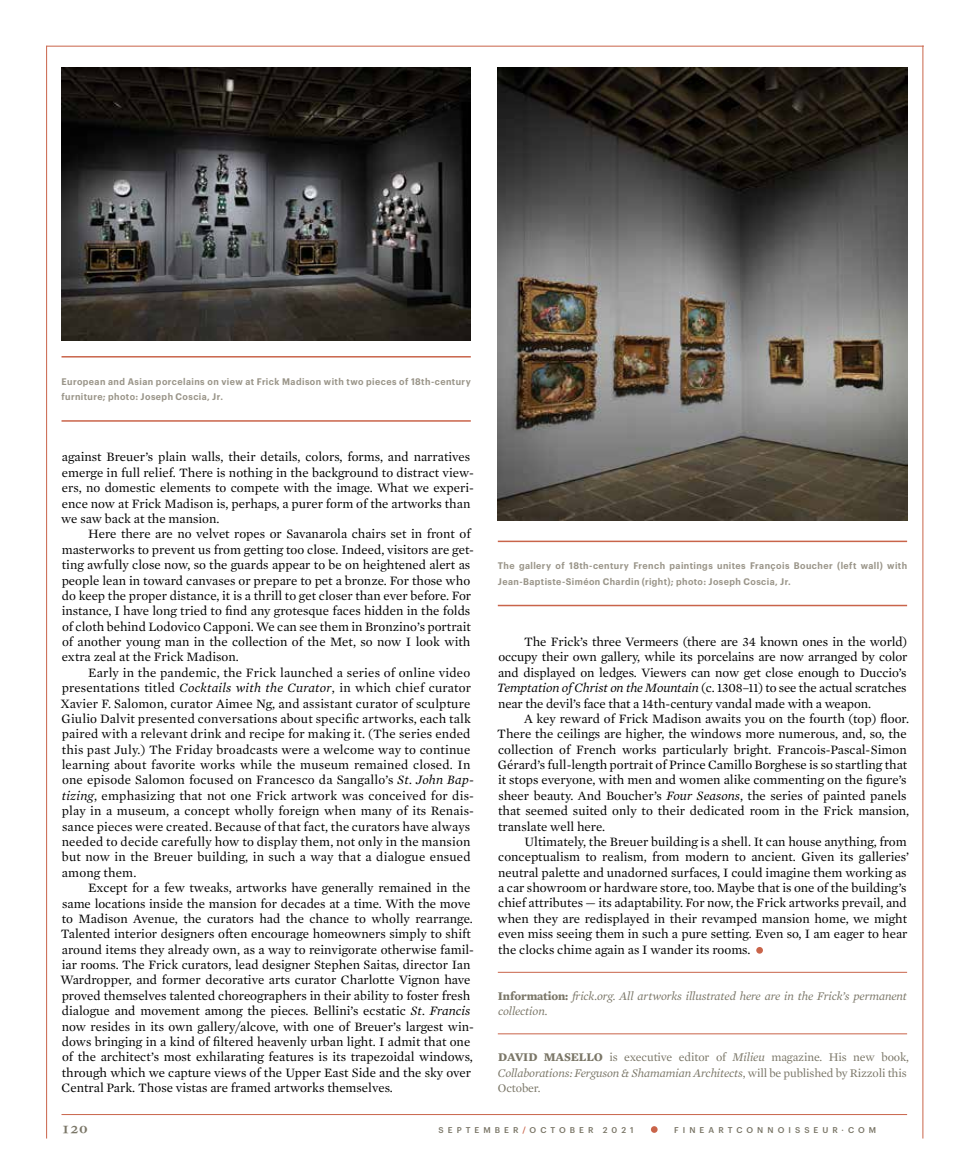
<style>
.page{position:relative;width:972px;height:1175px;background:#fff}
.page>*{position:absolute;margin:0;border:0;box-sizing:border-box;transform-origin:0 0}
.t1{font:700 16.5px "Caslon Classico";color:#7a7667}
.t2{font:13.05px/15.3px "Mercury Text G1";color:#000}
.t3{font:12px/15.3px "Mercury Text G1";letter-spacing:-.01em;color:#7a7667}
.t4{font:italic 12px/15.3px "Mercury Text G1";letter-spacing:-.01em;color:#7a7667}
.t5{font:600 9.3px/15.3px "Graphik Narrow";letter-spacing:.045em;color:#9a9589}
.t6{font:500 8.25px "Graphik";letter-spacing:.49em;color:#7a7667}
.s1{font-style:italic}
.s2{font-weight:700;font-style:normal}
.s3{font-weight:700}
.s4{color:#c9644a}
</style>
<div class="page">
<hr style="left:62px;top:1114px;width:845px;height:1px;background:#c9644a">
<hr style="left:47px;top:46px;width:877px;height:1px;background:#c9644a">
<hr style="left:46px;top:46px;width:1px;height:1092px;background:#c9644a">
<hr style="left:922px;top:46px;width:1px;height:1092px;background:#c9644a">
<div style="left:651px;top:1126px;width:7px;height:6px;background:#c9644a;border-radius:50%"></div>
<hr style="left:498px;top:971px;width:409px;height:1px;background:#c9644a">
<hr style="left:498px;top:1033px;width:409px;height:1px;background:#c9644a">
<div style="left:756px;top:947px;width:7px;height:6px;background:#c9644a;border-radius:50%"></div>
<img style="left:62px;top:68px;width:409px;height:272px">
<img style="left:498px;top:68px;width:409px;height:453px">
<hr style="left:62px;top:356px;width:409px;height:1px;background:#c9644a">
<hr style="left:62px;top:420px;width:409px;height:2px;background:#c9644a">
<hr style="left:498px;top:540px;width:409px;height:2px;background:#c9644a">
<hr style="left:498px;top:605px;width:409px;height:1px;background:#c9644a">
<p class="t5" style="left:62px;top:373px;width:411px">European and Asian porcelains on view at Frick Madison with two pieces of 18th-century furniture; photo: Joseph Coscia, Jr.</p>
<p class="t2" style="left:61px;top:449px;width:414px">against Breuer’s plain walls, their details, colors, forms, and narratives emerge in full relief. There is nothing in the background to distract view&shy;ers, no domestic elements to compete with the image. What we experi&shy;ence now at Frick Madison is, perhaps, a purer form of the artworks than we saw back at the mansion.</p>
<p class="t2" style="left:62px;top:525px;width:414px;text-indent:27px">Here there are no velvet ropes or Savanarola chairs set in front of masterworks to prevent us from getting too close. Indeed, visitors are get&shy;ting awfully close now, so the guards appear to be on heightened alert as people lean in toward canvases or prepare to pet a bronze. For those who do keep the proper distance, it is a thrill to get closer than ever before. For instance, I have long tried to find any grotesque faces hidden in the folds of cloth behind Lodovico Capponi. We can see them in Bronzino’s portrait of another young man in the collection of the Met, so now I look with extra zeal at the Frick Madison.</p>
<p class="t2" style="left:61px;top:664px;width:415px;text-indent:28px">Early in the pandemic, the Frick launched a series of online video presentations titled <span class="s1">Cocktails with the Curator</span>, in which chief curator Xavier F. Salomon, curator Aimee Ng, and assistant curator of sculpture Giulio Dalvit presented conversations about specific artworks, each talk paired with a relevant drink and recipe for making it. (The series ended this past July.) The Friday broadcasts were a welcome way to continue learning about favorite works while the museum remained closed. In one episode Salomon focused on Francesco da Sangallo’s <span class="s1">St. John Bap&shy;tizing</span>, emphasizing that not one Frick artwork was conceived for dis&shy;play in a museum, a concept wholly foreign when many of its Renais&shy;sance pieces were created. Because of that fact, the curators have always needed to decide carefully how to display them, not only in the mansion but now in the Breuer building, in such a way that a dialogue ensued among them.</p>
<p class="t2" style="left:61px;top:879px;width:415px;text-indent:28px">Except for a few tweaks, artworks have generally remained in the same locations inside the mansion for decades at a time. With the move to Madison Avenue, the curators had the chance to wholly rearrange.<br>Talented interior designers often encourage homeowners simply to shift around items they already own, as a way to reinvigorate otherwise famil&shy;iar rooms. The Frick curators, lead designer Stephen Saitas, director Ian Wardropper, and former decorative arts curator Charlotte Vignon have proved themselves talented choreographers in their ability to foster fresh dialogue and movement among the pieces. Bellini’s ecstatic <span class="s1">St. Francis </span>now resides in its own gallery/alcove, with one of Breuer’s largest win&shy;dows bringing in a kind of filtered heavenly urban light. I admit that one of the architect’s most exhilarating features is its trapezoidal windows, through which we capture views of the Upper East Side and the sky over Central Park. Those vistas are framed artworks themselves.</p>
<p class="t5" style="left:498px;top:558px;width:411px">The gallery of 18th-century French paintings unites François Boucher (left wall) with<br>Jean-Baptiste-Siméon Chardin (right); photo: Joseph Coscia, Jr.</p>
<p class="t2" style="left:497px;top:633px;width:412px;text-align:justify;text-indent:27px">The Frick’s three Vermeers (there are 34 known ones in the world) occupy their own gallery, while its porcelains are now arranged by color and displayed on ledges. Viewers can now get close enough to Duccio’s <span class="s1">Temptation of Christ on the Mountain</span> (c. 1308–11) to see the actual scratches near the devil’s face that a 14th-century vandal made with a weapon.</p>
<p class="t2" style="left:497px;top:710px;width:414px;text-indent:27px">A key reward of Frick Madison awaits you on the fourth (top) floor.<br>There the ceilings are higher, the windows more numerous, and, so, the collection of French works particularly bright. Francois-Pascal-Simon Gérard’s full-length portrait of Prince Camillo Borghese is so startling that it stops everyone, with men and women alike commenting on the figure’s sheer beauty. And Boucher’s <span class="s1">Four Seasons</span>, the series of painted panels that seemed suited only to their dedicated room in the Frick mansion, translate well here.</p>
<p class="t2" style="left:497px;top:833px;width:413px;text-indent:27px">Ultimately, the Breuer building is a shell. It can house anything, from conceptualism to realism, from modern to ancient. Given its galleries’ neutral palette and unadorned surfaces, I could imagine them working as a car showroom or hardware store, too. Maybe that is one of the building’s chief attributes — its adaptability. For now, the Frick artworks prevail, and when they are redisplayed in their revamped mansion home, we might even miss seeing them in such a pure setting. Even so, I am eager to hear the clocks chime again as I wander its rooms.</p>
<p class="t4" style="left:498px;top:987px;width:411px"><span class="s2">Information:</span> frick.org. All artworks illustrated here are in the Frick’s permanent collection.</p>
<p class="t3" style="left:498px;top:1049px;width:413px"><span class="s3">DAVID MASELLO</span> is executive editor of <span class="s1">Milieu</span> magazine. His new book,<br><span class="s1">Collaborations: Ferguson &amp; Shamamian Architects</span>, will be published by Rizzoli this<br>October.</p>
<p class="t1" style="left:62px;top:1117px;width:28px">120</p>
<p class="t6" style="left:439px;top:1124px;width:196px">SEPTEMBER<span class="s4">/</span>OCTOBER 2021</p>
<p class="t6" style="left:674px;top:1124px;width:204px">FINEARTCONNOISSEUR·COM</p>
</div>
